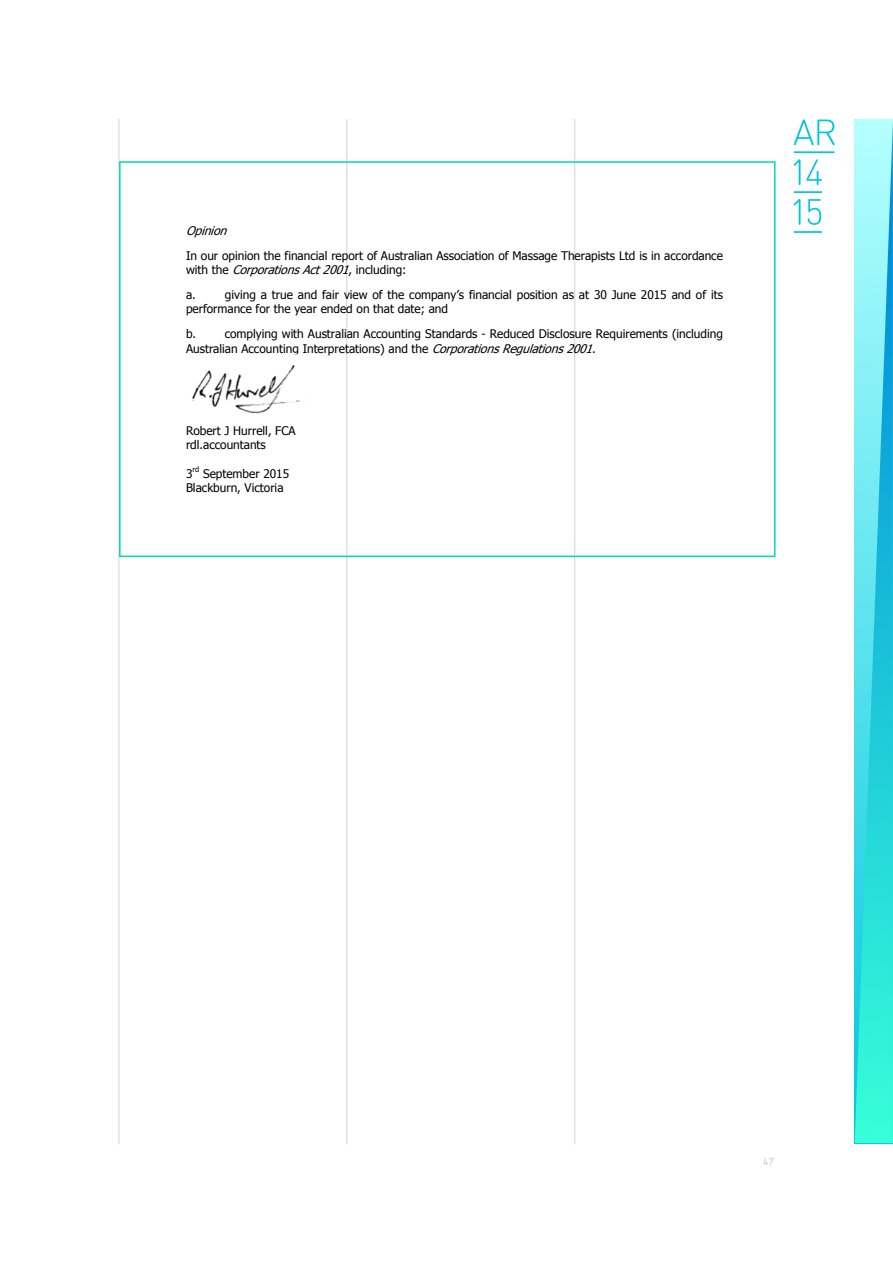
<style>
.page{position:relative;width:893px;height:1263px;background:#fff}
.page>*{position:absolute;margin:0;border:0;box-sizing:border-box;transform-origin:0 0}
.t1{font:11.85px/14.4px "Tahoma";color:#000}
.t2{font:italic 11.85px "Tahoma";color:#000}
.t3{font:300 10.5px "DIN Next Rounded LT Pro";color:#b9b7b6}
.t4{font:7.5px "Tahoma";color:#000}
.s1{font-style:italic}
</style>
<div class="page">
<hr style="left:574px;top:119px;width:1px;height:1025px;background:#d1d3d4">
<hr style="left:347px;top:119px;width:1px;height:1025px;background:#d1d3d4">
<hr style="left:119px;top:119px;width:1px;height:1025px;background:#d1d3d4">
<svg style="left:855px;top:121px;width:38px;height:1022px;background:#4de0e6"></svg>
<svg style="left:794px;top:119px;width:41px;height:26px"></svg>
<hr style="left:794px;top:151px;width:41px;height:2px;background:#00c7de">
<svg style="left:794px;top:159px;width:6px;height:26px"></svg>
<svg style="left:806px;top:159px;width:16px;height:26px"></svg>
<hr style="left:794px;top:191px;width:28px;height:2px;background:#00c7de">
<svg style="left:794px;top:199px;width:6px;height:26px"></svg>
<svg style="left:808px;top:199px;width:13px;height:26px"></svg>
<hr style="left:794px;top:231px;width:28px;height:2px;background:#00c7de">
<div style="left:119px;top:161px;width:656px;height:396px;border:2px solid #00dbb0"></div>
<img style="left:192px;top:365px;width:108px;height:49px">
<p class="t2" style="left:186px;top:222px;width:47px">Opinion</p>
<p class="t1" style="left:186px;top:248px;width:538px">In our opinion the financial report of Australian Association of Massage Therapists Ltd is in accordance w i t h t h e <span class="s1">CorporationsAct2001</span>, i n c l u d i n g :</p>
<p class="t1" style="left:186px;top:287px;width:11px">a.</p>
<p class="t1" style="left:186px;top:287px;width:539px;text-indent:39px">giving a true and fair view of the company’s financial position as at 30 June 2015 and of its performance for the year ended on that date; and</p>
<p class="t1" style="left:186px;top:326px;width:12px">b.</p>
<p class="t1" style="left:186px;top:326px;width:538px;text-indent:39px">complying with Australian Accounting Standards - Reduced Disclosure Requirements (including<br>Australian Accounting Interpretations) and the <span class="s1">CorporationsRegulations2001</span>.</p>
<p class="t1" style="left:186px;top:423px;width:111px">Robert J Hurrell, FCA rdl.accountants</p>
<p class="t1" style="left:186px;top:466px;width:8px">3</p>
<p class="t4" style="left:192px;top:465px;width:8px">rd</p>
<p class="t1" style="left:186px;top:466px;width:105px;text-indent:17px">September 2015<br>Blackburn, Victoria</p>
<p class="t3" style="left:763px;top:1155px;width:13px">47</p>
</div>
